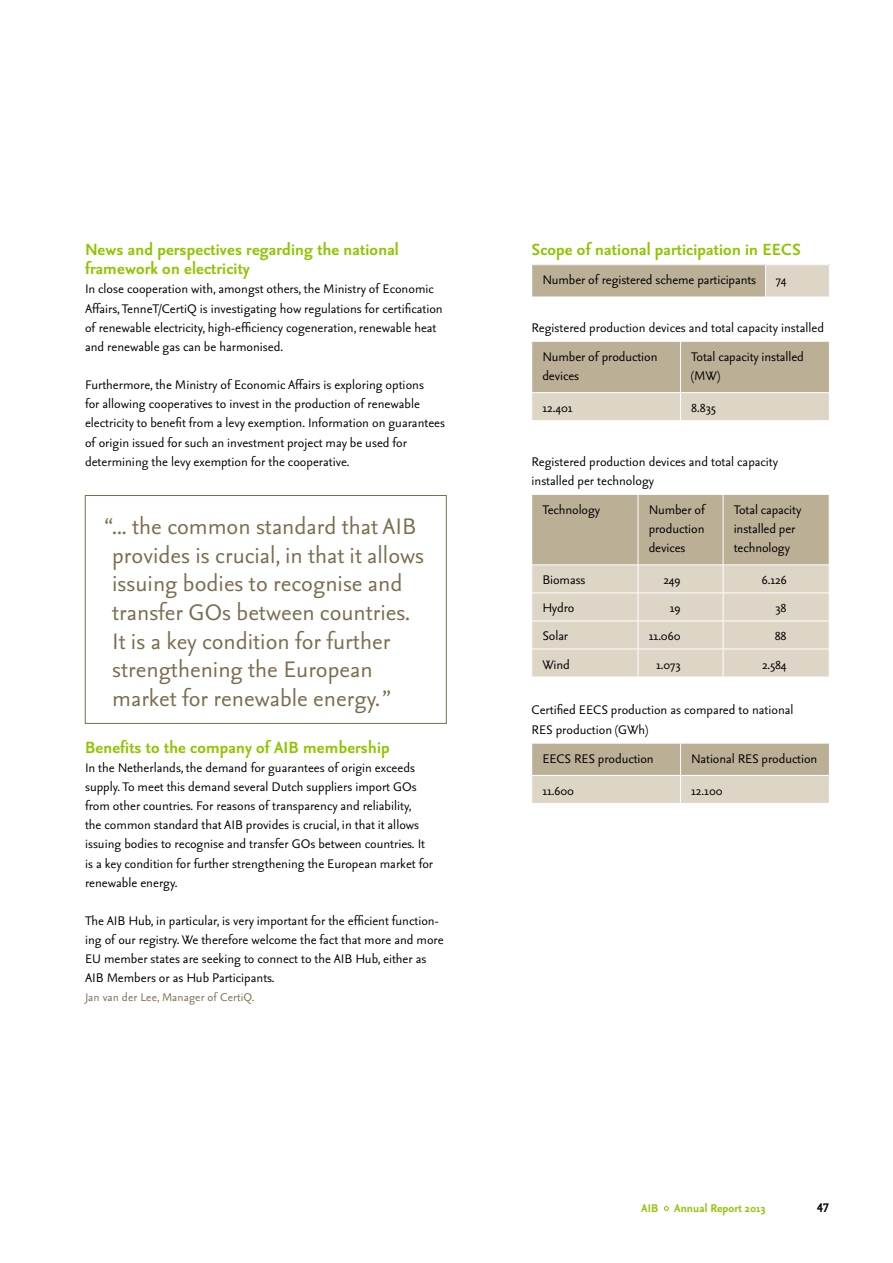
<style>
.page{position:relative;width:893px;height:1263px;background:#fff}
.page>*{position:absolute;margin:0;border:0;box-sizing:border-box;transform-origin:0 0}
.t1{font:27px/28.7px "Seria Sans";color:#7a6d4f}
.t2{font:700 19.5px/19.2px "Seria Sans";letter-spacing:.01em;color:#8fc500}
.t3{font:15px/19.2px "Seria Sans";color:#000}
.t4{font:700 15px "Seria Sans Lf";color:#000}
.t5{font:13.5px "Seria Sans";letter-spacing:.01em;color:#7a6d4f}
.t6{font:700 13.5px "Seria Sans";letter-spacing:.01em;color:#8fc500}
</style>
<div class="page">
<svg style="left:664px;top:1206px;width:5px;height:5px"></svg>
<div style="left:85px;top:495px;width:361px;height:228px;border:1px solid #7a6d4f"></div>
<div style="left:532px;top:265px;width:234px;height:32px;background:#bbaf96"></div>
<div style="left:766px;top:265px;width:63px;height:32px;background:#ddd5c6"></div>
<hr style="left:765px;top:265px;width:1px;height:32px;background:#fff">
<svg style="left:532px;top:341px;width:297px;height:79px;background:#c8bea9"></svg>
<svg style="left:532px;top:494px;width:297px;height:183px;background:#d1c8b6"></svg>
<svg style="left:532px;top:743px;width:297px;height:60px;background:#ccc2ae"></svg>
<h2 class="t2" style="left:85px;top:241px;width:315px">News and perspectives regarding the national framework on electricity</h2>
<p class="t3" style="left:85px;top:280px;width:359px">In close cooperation with, amongst others, the Ministry of Economic Affairs, TenneT/CertiQ is investigating how regulations for certification of renewable electricity, high-efficiency cogeneration, renewable heat and renewable gas can be harmonised.</p>
<p class="t3" style="left:85px;top:376px;width:362px">Furthermore, the Ministry of Economic Affairs is exploring options<br>for allowing cooperatives to invest in the production of renewable electricity to benefit from a levy exemption. Information on guarantees of origin issued for such an investment project may be used for determining the levy exemption for the cooperative.</p>
<h1 class="t1" style="left:105px;top:513px;width:321px">“... the common standard that AIB provides is crucial, in that it allows issuing bodies to recognise and transfer GOs between countries.<br>It is a key condition for further strengthening the European market for renewable energy.”</h1>
<h2 class="t2" style="left:85px;top:738px;width:306px">Benefits to the company of AIB membership</h2>
<p class="t3" style="left:85px;top:758px;width:350px">In the Netherlands, the demand for guarantees of origin exceeds supply. To meet this demand several Dutch suppliers import GOs from other countries. For reasons of transparency and reliability,<br>the common standard that AIB provides is crucial, in that it allows issuing bodies to recognise and transfer GOs between countries. It is a key condition for further strengthening the European market for renewable energy.</p>
<p class="t3" style="left:85px;top:911px;width:360px">The AIB Hub, in particular, is very important for the efficient function&shy;ing of our registry. We therefore welcome the fact that more and more EU member states are seeking to connect to the AIB Hub, either as AIB Members or as Hub Participants.</p>
<p class="t5" style="left:85px;top:991px;width:171px">Jan van der Lee, Manager of CertiQ.</p>
<h2 class="t2" style="left:531px;top:241px;width:271px">Scope of national participation in EECS</h2>
<p class="t3" style="left:542px;top:271px;width:215px">Number of registered scheme participants</p>
<p class="t3" style="left:776px;top:271px;width:12px">74</p>
<p class="t3" style="left:542px;top:313px;width:283px;line-height:29.1px;text-indent:-11px">Registered production devices and total capacity installed<br>Number of production</p>
<p class="t3" style="left:542px;top:366px;width:38px">devices</p>
<p class="t3" style="left:691px;top:347px;width:114px">Total capacity installed (MW)</p>
<p class="t3" style="left:542px;top:399px;width:32px">12.401</p>
<p class="t3" style="left:691px;top:399px;width:26px">8.835</p>
<p class="t3" style="left:531px;top:452px;width:248px">Registered production devices and total capacity installed per technology</p>
<p class="t3" style="left:542px;top:500px;width:59px">Technology</p>
<p class="t3" style="left:649px;top:500px;width:58px;text-align:justify">Number of production devices</p>
<p class="t3" style="left:734px;top:500px;width:69px">Total capacity installed per technology</p>
<p class="t3" style="left:542px;top:571px;width:45px">Biomass</p>
<p class="t3" style="left:663px;top:571px;width:19px">249</p>
<p class="t3" style="left:762px;top:571px;width:26px">6.126</p>
<p class="t3" style="left:542px;top:599px;width:34px">Hydro</p>
<p class="t3" style="left:670px;top:599px;width:12px">19</p>
<p class="t3" style="left:775px;top:599px;width:13px">38</p>
<p class="t3" style="left:542px;top:627px;width:27px">Solar</p>
<p class="t3" style="left:649px;top:627px;width:33px">11.060</p>
<p class="t3" style="left:775px;top:627px;width:13px">88</p>
<p class="t3" style="left:542px;top:655px;width:29px">Wind</p>
<p class="t3" style="left:656px;top:655px;width:26px">1.073</p>
<p class="t3" style="left:762px;top:655px;width:26px">2.584</p>
<p class="t3" style="left:531px;top:701px;width:263px">Certified EECS production as compared to national<br>RES production (GWh)</p>
<p class="t3" style="left:542px;top:749px;width:113px">EECS RES production</p>
<p class="t3" style="left:691px;top:749px;width:128px">National RES production</p>
<p class="t3" style="left:542px;top:781px;width:33px">11.600</p>
<p class="t3" style="left:691px;top:781px;width:33px">12.100</p>
<p class="t6" style="left:641px;top:1201px;width:126px">AIB Annual Report 2013</p>
<p class="t4" style="left:817px;top:1200px;width:14px">47</p>
</div>
